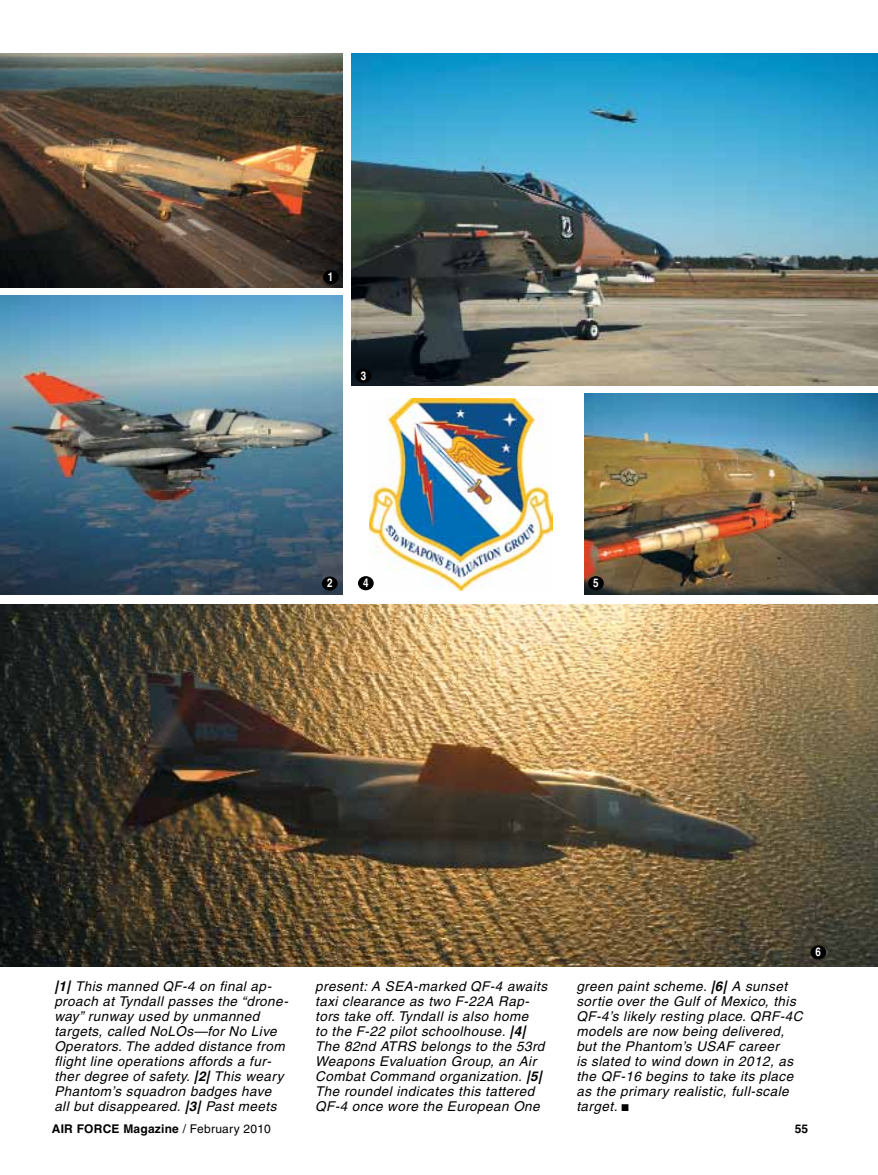
<style>
.page{position:relative;width:878px;height:1175px;background:#fff}
.page>*{position:absolute;margin:0;border:0;box-sizing:border-box;transform-origin:0 0}
.t1{font:italic 13.5px/15px "Helvetica";letter-spacing:.035em;color:#000}
.t2{font:700 12px "Helvetica";letter-spacing:.02em;color:#000}
.t3{font:700 condensed 12px "Helvetica";color:#fff}
.s1{font-weight:700}
.s2{font-weight:400}
</style>
<div class="page">
<img style="left:1px;top:295px;width:342px;height:300px">
<img style="left:1px;top:53px;width:342px;height:234px">
<img style="left:352px;top:53px;width:526px;height:332px">
<img style="left:1px;top:604px;width:877px;height:362px">
<img style="left:370px;top:398px;width:182px;height:193px">
<img style="left:584px;top:394px;width:294px;height:201px">
<div style="left:810px;top:945px;width:16px;height:14px;background:#000;border-radius:50%"></div>
<div style="left:323px;top:270px;width:16px;height:14px;background:#000;border-radius:50%"></div>
<div style="left:322px;top:576px;width:15px;height:14px;background:#000;border-radius:50%"></div>
<div style="left:355px;top:369px;width:16px;height:14px;background:#000;border-radius:50%"></div>
<div style="left:358px;top:576px;width:16px;height:14px;background:#000;border-radius:50%"></div>
<div style="left:588px;top:576px;width:15px;height:14px;background:#000;border-radius:50%"></div>
<p class="t3" style="left:328px;top:270px;width:7px">1</p>
<p class="t3" style="left:361px;top:368px;width:7px">3</p>
<p class="t3" style="left:327px;top:576px;width:7px">2</p>
<p class="t3" style="left:363px;top:575px;width:7px">4</p>
<p class="t3" style="left:593px;top:575px;width:7px">5</p>
<p class="t3" style="left:815px;top:945px;width:7px">6</p>
<p class="t1" style="left:54px;top:978px;width:235px"><span class="s1">|1|</span> This manned QF-4 on final ap&shy;proach at Tyndall passes the “drone&shy;way” runway used by unmanned targets, called NoLOs—for No Live Operators. The added distance from flight line operations affords a fur&shy;ther degree of safety. <span class="s1">|2|</span> This weary Phantom’s squadron badges have all but disappeared. <span class="s1">|3|</span> Past meets</p>
<p class="t1" style="left:315px;top:978px;width:233px">present: A SEA-marked QF-4 awaits taxi clearance as two F-22A Rap&shy;tors take off. Tyndall is also home<br>to the F-22 pilot schoolhouse. <span class="s1">|4| </span>The 82nd ATRS belongs to the 53rd Weapons Evaluation Group, an Air Combat Command organization. <span class="s1">|5| </span>The roundel indicates this tattered QF-4 once wore the European One</p>
<p class="t1" style="left:576px;top:978px;width:227px">green paint scheme. <span class="s1">|6|</span> A sunset sortie over the Gulf of Mexico, this<br>QF-4’s likely resting place. QRF-4C models are now being delivered, but the Phantom’s USAF career<br>is slated to wind down in 2012, as the QF-16 begins to take its place as the primary realistic, full-scale target. ■</p>
<p class="t2" style="left:52px;top:1121px;width:221px">AIR FORCE Magazine <span class="s2">/ February 2010</span></p>
<p class="t2" style="left:794px;top:1121px;width:15px">55</p>
</div>
